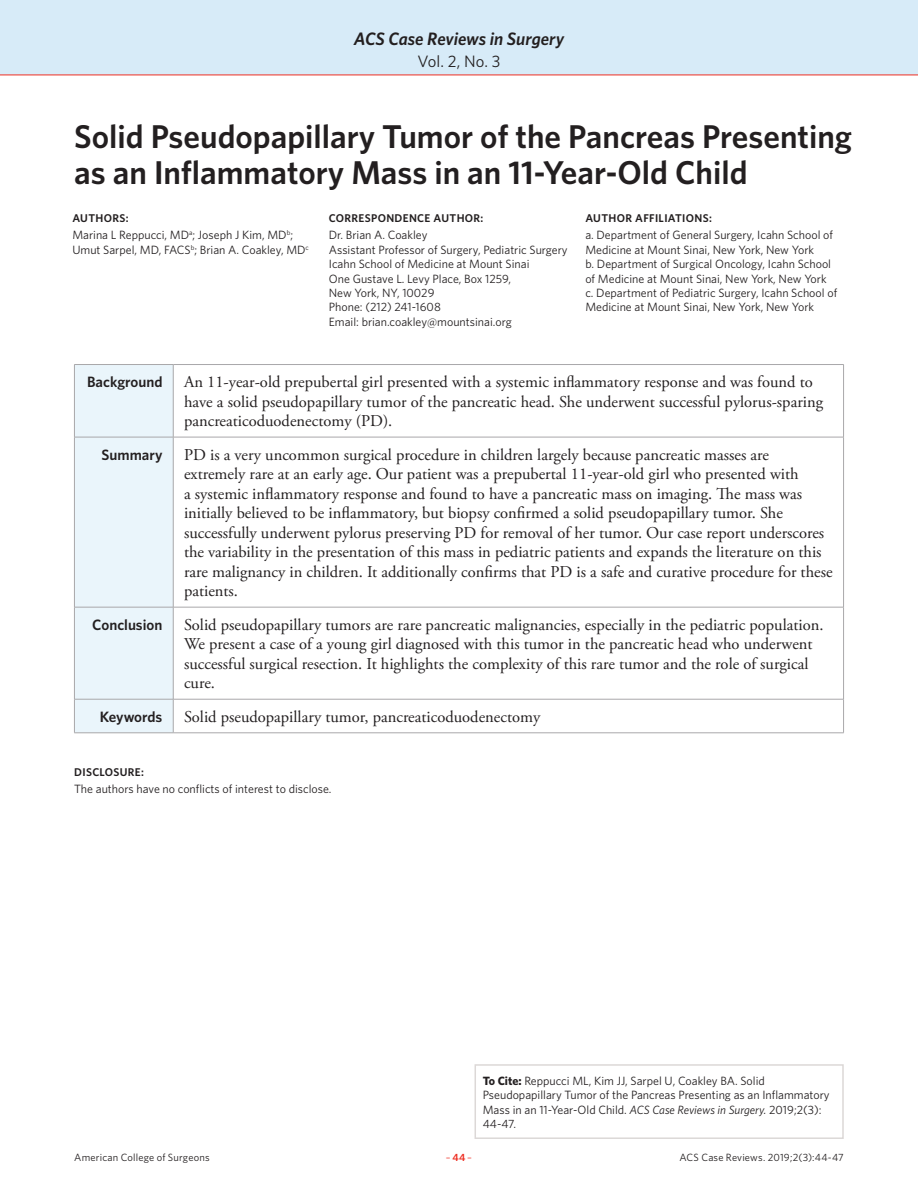
<style>
.page{position:relative;width:918px;height:1188px;background:#fff}
.page>*{position:absolute;margin:0;border:0;box-sizing:border-box;transform-origin:0 0}
.Article_Title{font:600 33px/36px "Whitney";color:#231f20}
.t1{font:italic 600 18px "Whitney";letter-spacing:-.005em;color:#231f20}
.Chart_Body{font:16.5px/19.5px "Adobe Garamond Pro";color:#231f20}
.t2{font:16.5px "Whitney";color:#231f20}
.Chart_Head{font:600 15px "Whitney";color:#231f20}
.Authors_Body{font:12px/14.4px "Whitney";color:#231f20}
.Authors_Head{font:600 11.25px "Whitney";letter-spacing:.03em;color:#231f20}
.t3{font:10.5px "Whitney";letter-spacing:.015em;color:#231f20}
.t4{font:10.5px "Whitney";color:#ee2e22}
.s1{font-weight:700}
.s2{font-style:italic}
.s3{font-weight:600}
</style>
<div class="page">
<div style="left:0;top:0;width:918px;height:75px;background:#d7ebf8"></div>
<hr style="left:0;top:75px;width:918px;height:1px;background:#ee2e22">
<div style="left:75px;top:365px;width:98px;height:368px;background:#eaf5fb"></div>
<hr style="left:74px;top:364px;width:99px;height:1px;background:#a9a8aa">
<hr style="left:74px;top:365px;width:1px;height:72px;background:#a9a8aa">
<hr style="left:173px;top:364px;width:671px;height:1px;background:#a9a8aa">
<hr style="left:173px;top:365px;width:1px;height:72px;background:#a9a8aa">
<hr style="left:843px;top:365px;width:1px;height:72px;background:#a9a8aa">
<hr style="left:74px;top:437px;width:99px;height:1px;background:#a9a8aa">
<hr style="left:74px;top:437px;width:1px;height:170px;background:#a9a8aa">
<hr style="left:173px;top:437px;width:671px;height:1px;background:#a9a8aa">
<hr style="left:173px;top:437px;width:1px;height:170px;background:#a9a8aa">
<hr style="left:843px;top:437px;width:1px;height:170px;background:#a9a8aa">
<hr style="left:74px;top:607px;width:99px;height:1px;background:#a9a8aa">
<hr style="left:74px;top:607px;width:1px;height:92px;background:#a9a8aa">
<hr style="left:173px;top:607px;width:671px;height:1px;background:#a9a8aa">
<hr style="left:173px;top:607px;width:1px;height:92px;background:#a9a8aa">
<hr style="left:843px;top:607px;width:1px;height:92px;background:#a9a8aa">
<hr style="left:74px;top:699px;width:99px;height:1px;background:#a9a8aa">
<hr style="left:74px;top:699px;width:1px;height:34px;background:#a9a8aa">
<hr style="left:173px;top:699px;width:671px;height:1px;background:#a9a8aa">
<hr style="left:173px;top:699px;width:1px;height:34px;background:#a9a8aa">
<hr style="left:843px;top:699px;width:1px;height:34px;background:#a9a8aa">
<hr style="left:74px;top:733px;width:99px;height:1px;background:#a9a8aa">
<hr style="left:173px;top:733px;width:671px;height:1px;background:#a9a8aa">
<div style="left:475px;top:1064px;width:369px;height:75px;border:2px solid #dcd8d7"></div>
<p class="t1" style="left:354px;top:26px;width:212px">ACS Case Reviews in Surgery</p>
<p class="t2" style="left:418px;top:50px;width:84px">Vol. 2, No. 3</p>
<p class="Article_Title" style="left:74px;top:118px;width:779px">Solid Pseudopapillary Tumor of the Pancreas Presenting as an Inflammatory Mass in an 11-Year-Old Child</p>
<p class="Authors_Head" style="left:72px;top:210px;width:58px">AUTHORS:</p>
<p class="Authors_Head" style="left:329px;top:210px;width:156px">CORRESPONDENCE AUTHOR:</p>
<p class="Authors_Head" style="left:585px;top:210px;width:128px">AUTHOR AFFILIATIONS:</p>
<p class="Authors_Body" style="left:72px;top:228px;width:238px">Marina L Reppucci, MD<sup>a</sup>; Joseph J Kim, MD<sup>b</sup>;<br>Umut Sarpel, MD, FACS<sup>b</sup>; Brian A. Coakley, MD<sup>c</sup></p>
<p class="Authors_Body" style="left:329px;top:228px;width:100px">Dr. Brian A. Coakley</p>
<p class="Authors_Body" style="left:585px;top:228px;width:249px">a. Department of General Surgery, Icahn School of<br>Medicine at Mount Sinai, New York, New York</p>
<p class="Authors_Body" style="left:585px;top:257px;width:247px">b. Department of Surgical Oncology, Icahn School of Medicine at Mount Sinai, New York, New York</p>
<p class="Authors_Body" style="left:585px;top:285px;width:253px">c. Department of Pediatric Surgery, Icahn School of<br>Medicine at Mount Sinai, New York, New York</p>
<p class="Authors_Body" style="left:329px;top:242px;width:240px">Assistant Professor of Surgery, Pediatric Surgery</p>
<p class="Authors_Body" style="left:329px;top:257px;width:202px">Icahn School of Medicine at Mount Sinai</p>
<p class="Authors_Body" style="left:329px;top:271px;width:184px">One Gustave L. Levy Place, Box 1259,<br>New York, NY, 10029</p>
<p class="Authors_Body" style="left:329px;top:300px;width:113px">Phone: (212) 241-1608</p>
<p class="Authors_Body" style="left:329px;top:314px;width:184px">Email: brian.coakley@mountsinai.org</p>
<p class="Chart_Head" style="left:87px;top:372px;width:77px">Background</p>
<p class="Chart_Body" style="left:184px;top:373px;width:641px">An 11-year-old prepubertal girl presented with a systemic inflammatory response and was found to have a solid pseudopapillary tumor of the pancreatic head. She underwent successful pylorus-sparing pancreaticoduodenectomy (PD).</p>
<p class="Chart_Head" style="left:102px;top:445px;width:62px">Summary</p>
<p class="Chart_Body" style="left:184px;top:445px;width:650px">PD is a very uncommon surgical procedure in children largely because pancreatic masses are extremely rare at an early age. Our patient was a prepubertal 11-year-old girl who presented with<br>a systemic inflammatory response and found to have a pancreatic mass on imaging. The mass was initially believed to be inflammatory, but biopsy confirmed a solid pseudopapillary tumor. She successfully underwent pylorus preserving PD for removal of her tumor. Our case report underscores the variability in the presentation of this mass in pediatric patients and expands the literature on this rare malignancy in children. It additionally confirms that PD is a safe and curative procedure for these patients.</p>
<p class="Chart_Head" style="left:92px;top:615px;width:72px">Conclusion</p>
<p class="Chart_Body" style="left:184px;top:616px;width:641px">Solid pseudopapillary tumors are rare pancreatic malignancies, especially in the pediatric population.<br>We present a case of a young girl diagnosed with this tumor in the pancreatic head who underwent successful surgical resection. It highlights the complexity of this rare tumor and the role of surgical cure.</p>
<p class="Chart_Head" style="left:100px;top:707px;width:64px">Keywords</p>
<p class="Chart_Body" style="left:184px;top:708px;width:358px">Solid pseudopapillary tumor, pancreaticoduodenectomy</p>
<p class="Authors_Head" style="left:74px;top:765px;width:71px">DISCLOSURE:</p>
<p class="Authors_Body" style="left:74px;top:782px;width:259px">The authors have no conflicts of interest to disclose.</p>
<p class="Authors_Body" style="left:483px;top:1073px;width:348px"><span class="s1">To Cite:</span> Reppucci ML, Kim JJ, Sarpel U, Coakley BA. Solid Pseudopapillary Tumor of the Pancreas Presenting as an Inflammatory Mass in an 11-Year-Old Child. <span class="s2">ACS Case Reviews in Surgery.</span> 2019;2(3):<br>44-47.</p>
<p class="t3" style="left:74px;top:1150px;width:137px">American College of Surgeons</p>
<p class="t4" style="left:446px;top:1150px;width:28px">–<span class="s3">44</span>–</p>
<p class="t3" style="left:679px;top:1150px;width:166px">ACS Case Reviews. 2019;2(3):44-47</p>
</div>
